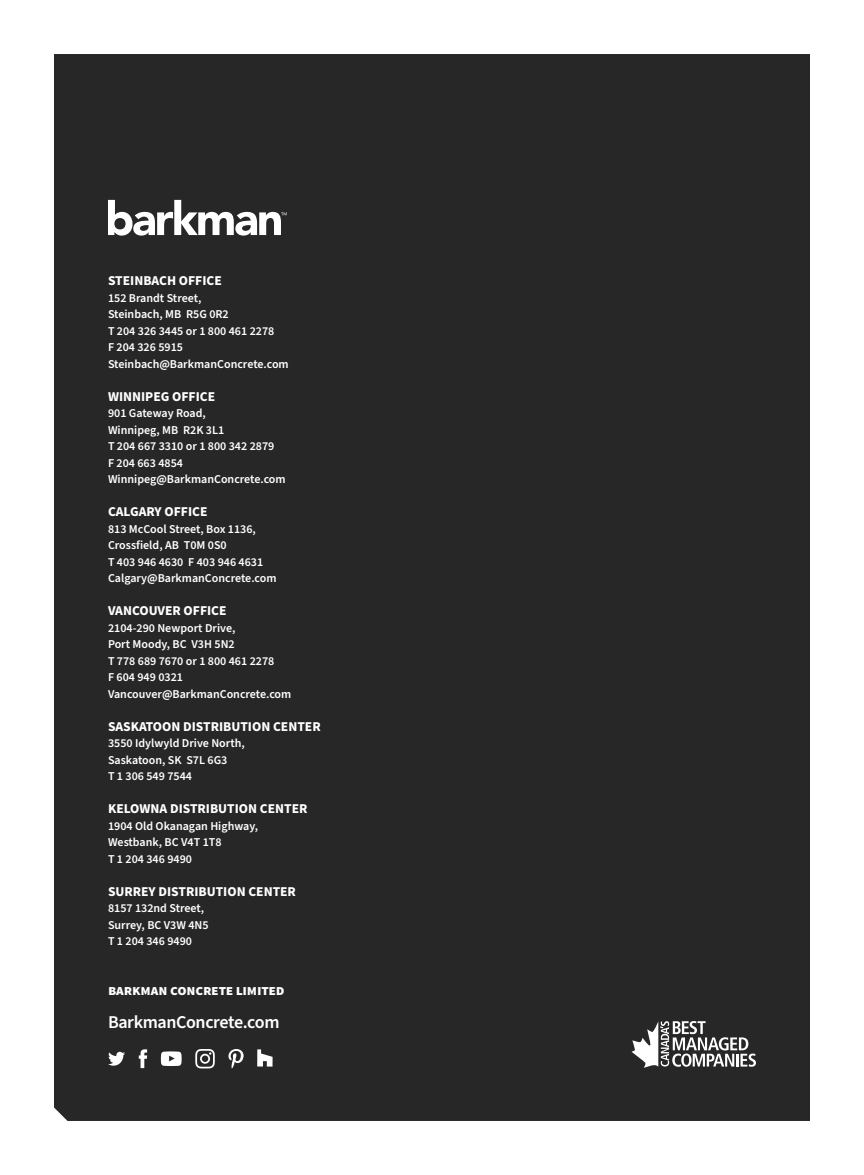
<style>
.page{position:relative;width:864px;height:1175px;background:#fff}
.page>*{position:absolute;margin:0;border:0;box-sizing:border-box;transform-origin:0 0}
.BC_Subhead_3{font:600 18px "Source Sans Pro";letter-spacing:-.025em;color:#fff}
.BC_Subhead_3-2{font:700 15px "Source Sans Pro";letter-spacing:-.015em;color:#fff}
.t1{font:700 13.5px "Source Sans Pro";color:#fff}
.t2{font:600 12px/16.5px "Source Sans Pro";color:#fff}
</style>
<div class="page">
<div style="left:54px;top:54px;width:756px;height:1066px;background:#272727"></div>
<svg style="left:108px;top:1051px;width:17px;height:14px"></svg>
<svg style="left:139px;top:1049px;width:8px;height:19px"></svg>
<svg style="left:161px;top:1051px;width:21px;height:15px"></svg>
<svg style="left:195px;top:1049px;width:20px;height:19px"></svg>
<svg style="left:228px;top:1049px;width:16px;height:19px"></svg>
<svg style="left:257px;top:1049px;width:16px;height:17px"></svg>
<svg style="left:632px;top:1021px;width:124px;height:46px"></svg>
<svg style="left:108px;top:200px;width:179px;height:36px"></svg>
<p class="t1" style="left:108px;top:271px;width:115px">STEINBACH OFFICE</p>
<p class="t2" style="left:108px;top:290px;width:95px">152 Brandt Street,</p>
<p class="t2" style="left:108px;top:306px;width:168px">Steinbach, MB R5G 0R2<br>T 204 326 3445 or 1 800 461 2278</p>
<p class="t2" style="left:108px;top:339px;width:182px">F 204 326 5915<br>Steinbach@BarkmanConcrete.com</p>
<p class="t1" style="left:108px;top:387px;width:109px">WINNIPEG OFFICE</p>
<p class="t2" style="left:108px;top:405px;width:99px">901 Gateway Road,</p>
<p class="t2" style="left:108px;top:422px;width:168px">Winnipeg, MB R2K 3L1<br>T 204 667 3310 or 1 800 342 2879</p>
<p class="t2" style="left:108px;top:455px;width:77px">F 204 663 4854</p>
<p class="t2" style="left:108px;top:471px;width:179px">Winnipeg@BarkmanConcrete.com</p>
<p class="t1" style="left:108px;top:502px;width:101px">CALGARY OFFICE</p>
<p class="t2" style="left:108px;top:521px;width:149px">813 McCool Street, Box 1136,<br>Crossfield, AB T0M 0S0</p>
<p class="t2" style="left:108px;top:554px;width:170px">T 403 946 4630 F 403 946 4631<br>Calgary@BarkmanConcrete.com</p>
<p class="t1" style="left:108px;top:601px;width:120px">VANCOUVER OFFICE</p>
<p class="t2" style="left:108px;top:620px;width:129px">2104-290 Newport Drive,</p>
<p class="t2" style="left:108px;top:636px;width:128px">Port Moody, BC V3H 5N2</p>
<p class="t2" style="left:108px;top:653px;width:168px">T 778 689 7670 or 1 800 461 2278</p>
<p class="t2" style="left:108px;top:669px;width:77px">F 604 949 0321</p>
<p class="t2" style="left:108px;top:686px;width:185px">Vancouver@BarkmanConcrete.com</p>
<p class="t1" style="left:108px;top:717px;width:214px">SASKATOON DISTRIBUTION CENTER</p>
<p class="t2" style="left:108px;top:735px;width:138px">3550 Idylwyld Drive North,</p>
<p class="t2" style="left:108px;top:752px;width:121px">Saskatoon, SK S7L 6G3<br>T 1 306 549 7544</p>
<p class="t1" style="left:108px;top:799px;width:201px">KELOWNA DISTRIBUTION CENTER</p>
<p class="t2" style="left:108px;top:818px;width:152px">1904 Old Okanagan Highway,</p>
<p class="t2" style="left:108px;top:834px;width:115px">Westbank, BC V4T 1T8</p>
<p class="t2" style="left:108px;top:851px;width:86px">T 1 204 346 9490</p>
<p class="t1" style="left:108px;top:882px;width:190px">SURREY DISTRIBUTION CENTER</p>
<p class="t2" style="left:108px;top:900px;width:98px">8157 132nd Street,</p>
<p class="t2" style="left:108px;top:917px;width:102px">Surrey, BC V3W 4N5</p>
<p class="t2" style="left:108px;top:933px;width:86px">T 1 204 346 9490</p>
<p class="BC_Subhead_3-2" style="left:108px;top:979px;width:178px">barkman concrete limited</p>
<p class="BC_Subhead_3" style="left:108px;top:1010px;width:173px">BarkmanConcrete.com</p>
</div>
